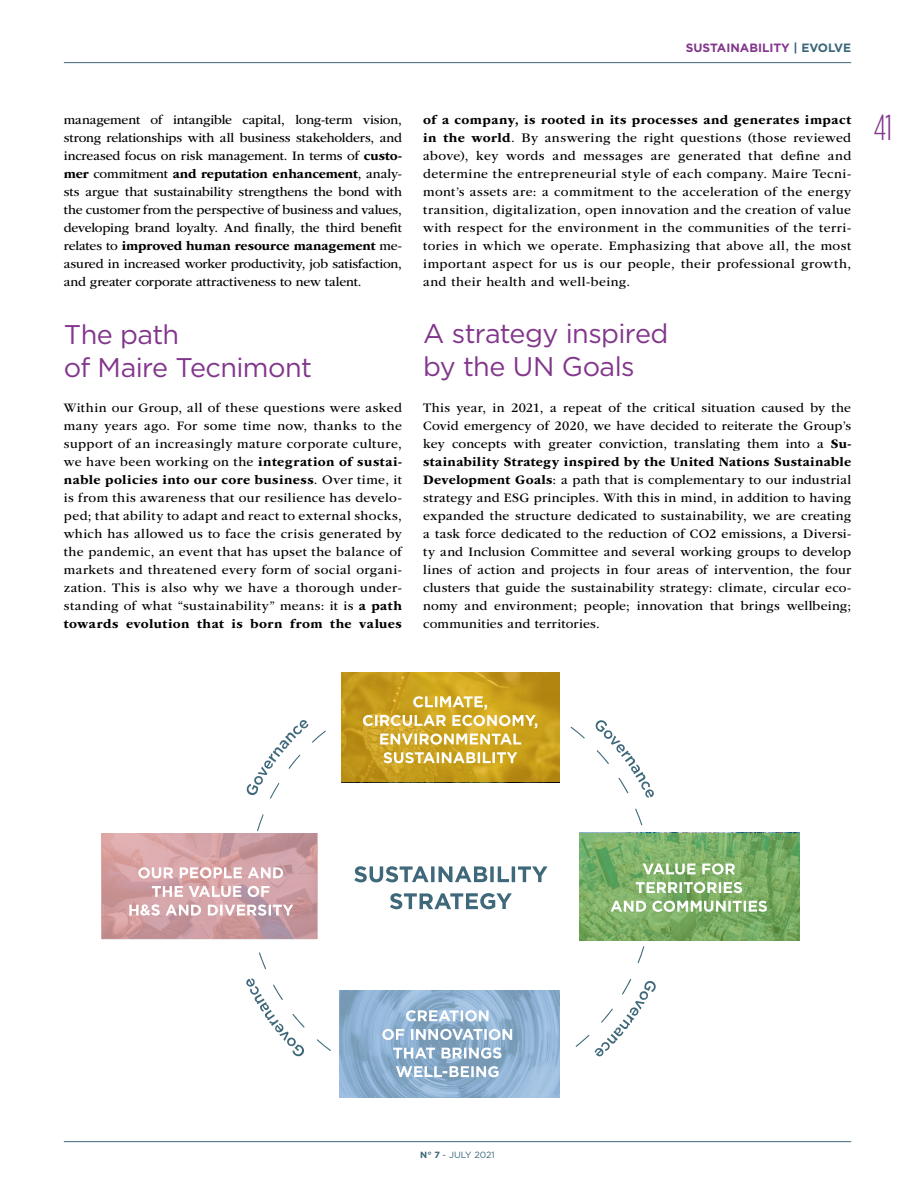
<style>
.page{position:relative;width:915px;height:1191px;background:#fff}
.page>*{position:absolute;margin:0;border:0;box-sizing:border-box;transform-origin:0 0}
.t1{font:300 condensed 36px "Gotham HTF";color:#82368c}
.t2{font:27px/33px "Gotham HTF";letter-spacing:-.025em;color:#82368c}
.t3{font:13.5px/18px "ITC Garamond Std";letter-spacing:.025em;color:#000;text-align:justify}
.t4{font:700 12px "Gotham HTF";color:#82368c}
.t5{font:9px "Gotham HTF";color:#3c6679}
.s1{color:#3c6679}
.s2{font-weight:700}
</style>
<div class="page">
<hr style="left:64px;top:1141px;width:786px;height:1px;background:#3c6679">
<hr style="left:64px;top:62px;width:786px;height:1px;background:#3c6679">
<svg style="left:316px;top:1039px;width:15px;height:12px"></svg>
<svg style="left:257px;top:814px;width:6px;height:17px"></svg>
<svg style="left:259px;top:952px;width:7px;height:17px"></svg>
<svg style="left:635px;top:808px;width:7px;height:17px"></svg>
<svg style="left:637px;top:946px;width:7px;height:17px"></svg>
<svg style="left:570px;top:726px;width:14px;height:12px"></svg>
<svg style="left:390px;top:893px;width:121px;height:16px"></svg>
<svg style="left:354px;top:866px;width:193px;height:16px"></svg>
<svg style="left:101px;top:833px;width:217px;height:106px;background:#cd9b9e"></svg>
<svg style="left:129px;top:848px;width:164px;height:87px;background:#d5acb0"></svg>
<svg style="left:579px;top:832px;width:220px;height:108px;background:#76aa63"></svg>
<svg style="left:610px;top:900px;width:156px;height:29px;background:#91bb7e"></svg>
<svg style="left:635px;top:842px;width:106px;height:52px;background:#95be83"></svg>
<svg style="left:339px;top:990px;width:220px;height:107px;background:#8db0d0"></svg>
<svg style="left:376px;top:1066px;width:122px;height:24px;background:#9cb9d2"></svg>
<svg style="left:393px;top:1047px;width:108px;height:11px"></svg>
<svg style="left:382px;top:1028px;width:130px;height:12px"></svg>
<svg style="left:405px;top:1010px;width:83px;height:11px"></svg>
<svg style="left:341px;top:672px;width:218px;height:110px;background:#c4991b"></svg>
<svg style="left:383px;top:752px;width:134px;height:11px"></svg>
<svg style="left:363px;top:687px;width:192px;height:57px;background:#d4b246"></svg>
<svg style="left:246px;top:978px;width:58px;height:78px"></svg>
<svg style="left:575px;top:979px;width:81px;height:78px"></svg>
<svg style="left:595px;top:720px;width:59px;height:78px"></svg>
<svg style="left:246px;top:720px;width:80px;height:78px"></svg>
<p class="t4" style="left:685px;top:41px;width:167px">SUSTAINABILITY <span class="s1">| EVOLVE</span></p>
<p class="t3" style="left:64px;top:111px;width:339px">management of intangible capital, long-term vision, strong relationships with all business stakeholders, and increased focus on risk management. In terms of <span class="s2">custo&shy;mer</span> commitment <span class="s2">and reputation enhancement</span>, analy&shy;sts argue that sustainability strengthens the bond with the customer from the perspective of business and values, developing brand loyalty. And finally, the third benefit relates to <span class="s2">improved human resource management</span> me&shy;asured in increased worker productivity, job satisfaction, and greater corporate attractiveness to new talent.</p>
<p class="t3" style="left:423px;top:111px;width:429px"><span class="s2">of a company, is rooted in its processes and generates impact in the world</span>. By answering the right questions (those reviewed above), key words and messages are generated that define and determine the entrepreneurial style of each company. Maire Tecni&shy;mont’s assets are: a commitment to the acceleration of the energy transition, digitalization, open innovation and the creation of value with respect for the environment in the communities of the terri&shy;tories in which we operate. Emphasizing that above all, the most important aspect for us is our people, their professional growth, and their health and well-being.</p>
<h2 class="t2" style="left:423px;top:316px;width:247px">A strategy inspired by the UN Goals</h2>
<p class="t3" style="left:423px;top:399px;width:429px">This year, in 2021, a repeat of the critical situation caused by the Covid emergency of 2020, we have decided to reiterate the Group’s key concepts with greater conviction, translating them into a <span class="s2">Su&shy;stainability Strategy inspired by the United Nations Sustainable Development Goals</span>: a path that is complementary to our industrial strategy and ESG principles. With this in mind, in addition to having expanded the structure dedicated to sustainability, we are creating a task force dedicated to the reduction of CO2 emissions, a Diversi&shy;ty and Inclusion Committee and several working groups to develop lines of action and projects in four areas of intervention, the four clusters that guide the sustainability strategy: climate, circular eco&shy;nomy and environment; people; innovation that brings wellbeing; communities and territories.</p>
<h2 class="t2" style="left:64px;top:317px;width:249px">The path<br>of Maire Tecnimont</h2>
<p class="t3" style="left:64px;top:399px;width:339px">Within our Group, all of these questions were asked many years ago. For some time now, thanks to the support of an increasingly mature corporate culture, we have been working on the <span class="s2">integration of sustai&shy;nable policies into our core business</span>. Over time, it is from this awareness that our resilience has develo&shy;ped; that ability to adapt and react to external shocks, which has allowed us to face the crisis generated by the pandemic, an event that has upset the balance of markets and threatened every form of social organi&shy;zation. This is also why we have a thorough under&shy;standing of what “sustainability” means: it is <span class="s2">a path towards evolution that is born from the values</span></p>
<h1 class="t1" style="left:873px;top:108px;width:20px">41</h1>
<p class="t5" style="left:420px;top:1149px;width:76px"><span class="s2">N° 7</span> - JULY 2021</p>
</div>
